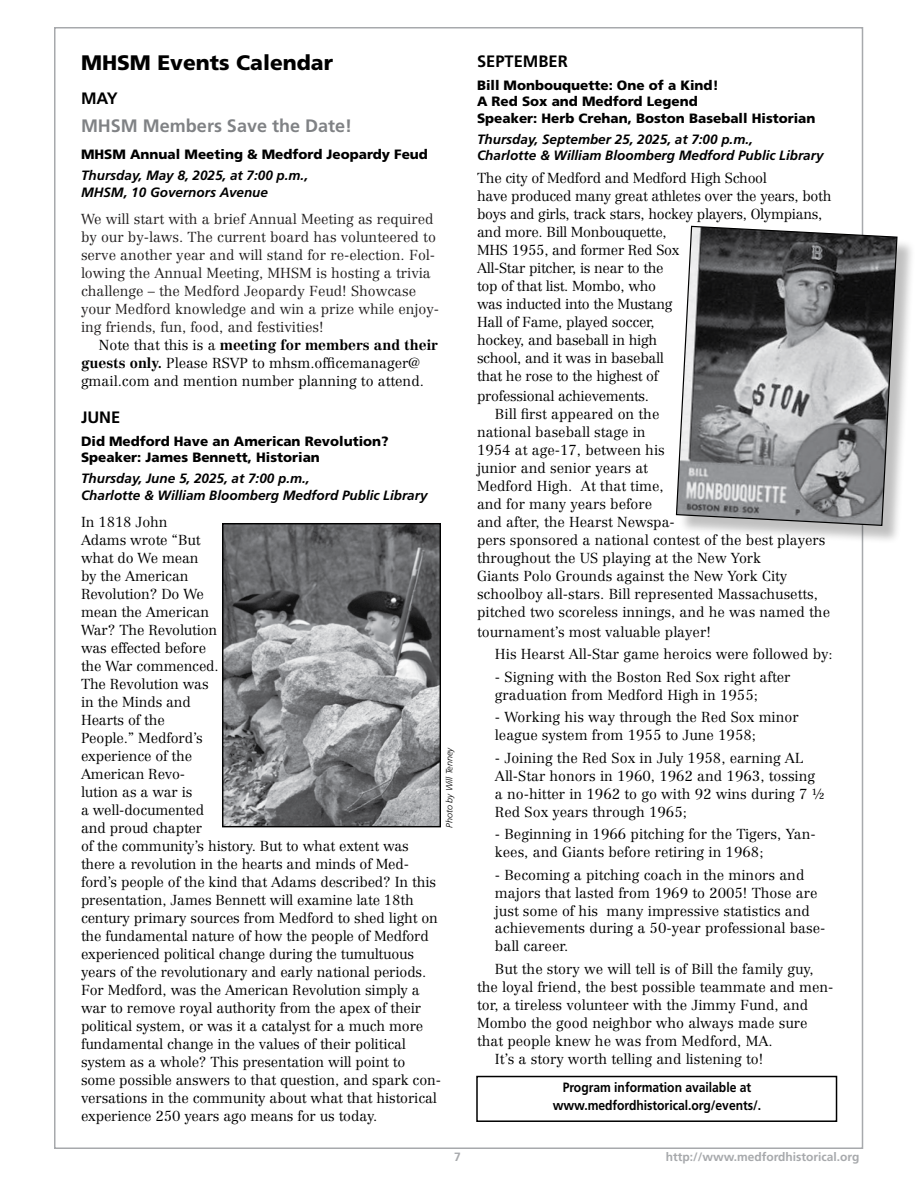
<style>
.page{position:relative;width:918px;height:1188px;background:#fff}
.page>*{position:absolute;margin:0;border:0;box-sizing:border-box;transform-origin:0 0}
.t1{font:900 21px "Frutiger";color:#000}
.t2{font:700 18px "Frutiger";color:#808285}
.t3{font:700 16.5px "Frutiger";color:#000}
.t4{font:300 14.25px/18px "Centennial";letter-spacing:-.01em;color:#000}
.t5{font:300 14.25px/18px "Centennial";color:#232020}
.t6{font:italic 700 13.5px/16.5px "Frutiger";color:#000}
.t7{font:900 13.5px/16.5px "Frutiger";color:#000}
.t8{font:700 13.5px/18px "Frutiger";letter-spacing:-.005em;color:#000;text-align:center;scale:.9 1}
.t9{font:700 12px "Frutiger";color:#a7a9ac}
.t10{font:italic 300 9px "Frutiger";color:#000}
.s1{font-weight:700}
</style>
<div class="page">
<img style="left:224px;top:525px;width:215px;height:300px">
<div style="left:222px;top:523px;width:219px;height:304px;border:1px solid #000"></div>
<div style="left:678px;top:228px;width:240px;height:323px;background:#000;opacity:.25"></div>
<svg style="left:675px;top:225px;width:223px;height:302px;background:#848586"></svg>
<div style="left:476px;top:1076px;width:361px;height:46px;border:2px solid #000"></div>
<h1 class="t1" style="left:81px;top:50px;width:254px">MHSM Events Calendar</h1>
<p class="t3" style="left:81px;top:88px;width:38px">MAY</p>
<p class="t2" style="left:81px;top:115px;width:273px">MHSM Members Save the Date!</p>
<p class="t7" style="left:81px;top:146px;width:348px">MHSM Annual Meeting &amp; Medford Jeopardy Feud</p>
<p class="t6" style="left:81px;top:167px;width:229px">Thursday, May 8, 2025, at 7:00 p.m.,<br>MHSM, 10 Governors Avenue</p>
<p class="t5" style="left:81px;top:210px;width:360px">We will start with a brief Annual Meeting as required by our by-laws. The current board has volunteered to serve another year and will stand for re-election. Fol&shy;lowing the Annual Meeting, MHSM is hosting a trivia challenge – the Medford Jeopardy Feud! Showcase your Medford knowledge and win a prize while enjoy&shy;ing friends, fun, food, and festivities!</p>
<p class="t4" style="left:81px;top:336px;width:359px;text-indent:18px">Note that this is a <span class="s1">meeting for members and their guests only.</span> Please RSVP to mhsm.officemanager@ gmail.com and mention number planning to attend.</p>
<p class="t3" style="left:81px;top:408px;width:41px">JUNE</p>
<p class="t7" style="left:81px;top:433px;width:309px">Did Medford Have an American Revolution?<br>Speaker: James Bennett, Historian</p>
<p class="t6" style="left:81px;top:470px;width:348px">Thursday, June 5, 2025, at 7:00 p.m.,<br>Charlotte &amp; William Bloomberg Medford Public Library</p>
<p class="t4" style="left:81px;top:513px;width:361px">In 1818 John<br>Adams wrote “But<br>what do We mean<br>by the American<br>Revolution? Do We<br>mean the American<br>War? The Revolution<br>was effected before<br>the War commenced.<br>The Revolution was<br>in the Minds and<br>Hearts of the<br>People.” Medford’s<br>experience of the<br>American Revo-<br>lution as a war is<br>a well-documented<br>and proud chapter<br>of the community’s history. But to what extent was there a revolution in the hearts and minds of Med&shy;ford’s people of the kind that Adams described? In this presentation, James Bennett will examine late 18th century primary sources from Medford to shed light on the fundamental nature of how the people of Medford experienced political change during the tumultuous years of the revolutionary and early national periods.<br>For Medford, was the American Revolution simply a war to remove royal authority from the apex of their political system, or was it a catalyst for a much more fundamental change in the values of their political system as a whole? This presentation will point to some possible answers to that question, and spark con&shy;versations in the community about what that historical experience 250 years ago means for us today.</p>
<p class="t10" style="left:444px;top:828px;width:82px;rotate:-90deg">Photo by Will Tenney</p>
<p class="t3" style="left:477px;top:52px;width:92px">SEPTEMBER</p>
<p class="t7" style="left:477px;top:77px;width:340px">Bill Monbouquette: One of a Kind!<br>A Red Sox and Medford Legend<br>Speaker: Herb Crehan, Boston Baseball Historian</p>
<p class="t6" style="left:477px;top:131px;width:348px">Thursday, September 25, 2025, at 7:00 p.m.,<br>Charlotte &amp; William Bloomberg Medford Public Library</p>
<p class="t4" style="left:477px;top:169px;width:356px">The city of Medford and Medford High School<br>have produced many great athletes over the years, both boys and girls, track stars, hockey players, Olympians, and more. Bill Monbouquette,<br>MHS 1955, and former Red Sox<br>All-Star pitcher, is near to the<br>top of that list. Mombo, who<br>was inducted into the Mustang<br>Hall of Fame, played soccer,<br>hockey, and baseball in high<br>school, and it was in baseball<br>that he rose to the highest of</p>
<p class="t4" style="left:477px;top:387px;width:174px">professional achievements.</p>
<p class="t4" style="left:495px;top:405px;width:166px">Bill first appeared on the</p>
<p class="t4" style="left:477px;top:423px;width:170px">national baseball stage in</p>
<p class="t4" style="left:477px;top:441px;width:189px">1954 at age-17, between his</p>
<p class="t4" style="left:477px;top:459px;width:173px">junior and senior years at</p>
<p class="t4" style="left:477px;top:477px;width:188px">Medford High. At that time,</p>
<p class="t4" style="left:477px;top:495px;width:177px">and for many years before</p>
<p class="t4" style="left:477px;top:513px;width:199px">and after, the Hearst Newspa-</p>
<p class="t4" style="left:477px;top:531px;width:350px">pers sponsored a national contest of the best players</p>
<p class="t4" style="left:477px;top:549px;width:286px">throughout the US playing at the New York</p>
<p class="t4" style="left:477px;top:567px;width:312px">Giants Polo Grounds against the New York City</p>
<p class="t4" style="left:477px;top:585px;width:342px">schoolboy all-stars. Bill represented Massachusetts,</p>
<p class="t4" style="left:477px;top:603px;width:355px">pitched two scoreless innings, and he was named the</p>
<p class="t4" style="left:495px;top:620px;width:339px;line-height:22.5px;text-indent:-18px">tournament’s most valuable player!<br>His Hearst All-Star game heroics were followed by:</p>
<p class="t4" style="left:495px;top:667px;width:297px">- Signing with the Boston Red Sox right after graduation from Medford High in 1955;</p>
<p class="t4" style="left:495px;top:708px;width:305px">- Working his way through the Red Sox minor league system from 1955 to June 1958;</p>
<p class="t4" style="left:495px;top:748px;width:331px">- Joining the Red Sox in July 1958, earning AL All-Star honors in 1960, 1962 and 1963, tossing a no-hitter in 1962 to go with 92 wins during 7 ½ Red Sox years through 1965;</p>
<p class="t4" style="left:495px;top:825px;width:322px">- Beginning in 1966 pitching for the Tigers, Yan&shy;kees, and Giants before retiring in 1968;</p>
<p class="t4" style="left:495px;top:865px;width:332px">- Becoming a pitching coach in the minors and majors that lasted from 1969 to 2005! Those are just some of his many impressive statistics and achievements during a 50-year professional base&shy;ball career.</p>
<p class="t4" style="left:495px;top:960px;width:320px">But the story we will tell is of Bill the family guy,</p>
<p class="t4" style="left:477px;top:978px;width:358px">the loyal friend, the best possible teammate and men-</p>
<p class="t4" style="left:477px;top:996px;width:333px">tor, a tireless volunteer with the Jimmy Fund, and</p>
<p class="t4" style="left:477px;top:1014px;width:332px">Mombo the good neighbor who always made sure</p>
<p class="t4" style="left:477px;top:1032px;width:297px">that people knew he was from Medford, MA.</p>
<p class="t4" style="left:495px;top:1050px;width:270px">It’s a story worth telling and listening to!</p>
<p class="t8" style="left:553px;top:1078px;width:233px">Program information available at www.medfordhistorical.org/events/.</p>
<p class="t9" style="left:454px;top:1150px;width:8px">7</p>
<p class="t9" style="left:666px;top:1150px;width:195px">http://www.medfordhistorical.org</p>
</div>
